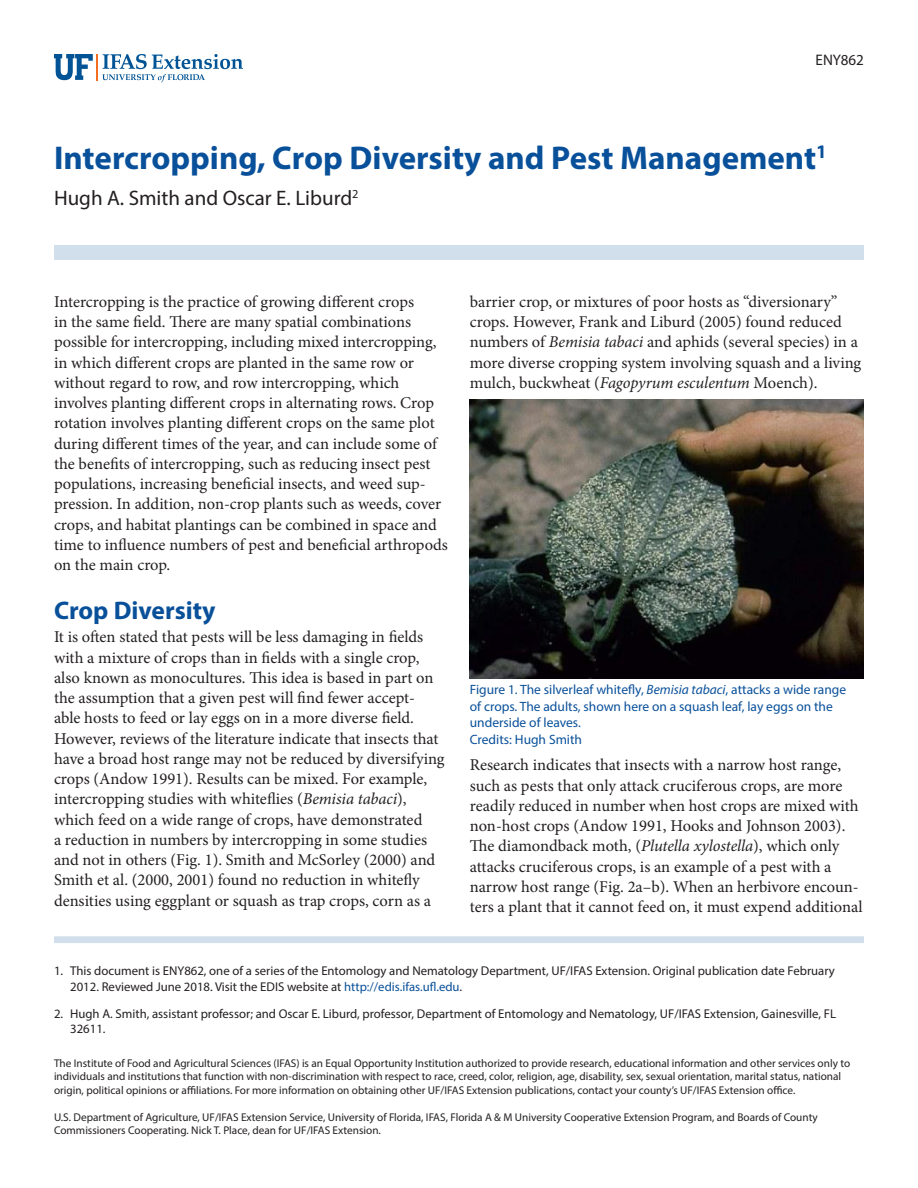
<style>
.page{position:relative;width:918px;height:1188px;background:#fff}
.page>*{position:absolute;margin:0;border:0;box-sizing:border-box;transform-origin:0 0}
.TitleRegular{font:700 33px "Myriad Pro";color:#09509a}
.SectionHeading0{font:700 25.5px "Myriad Pro";color:#09509a}
.Author{font:21px "Myriad Pro";color:#231f20}
.Paragraph{font:16.5px/20.2px "Minion Pro";letter-spacing:-.005em;color:#231f20}
.PubNumber{font:15.3px "Myriad Pro";color:#231f20}
.FigureCaption{font:13.5px/16.5px "Myriad Pro";color:#09509a}
.t1{font:12.75px/15.3px "Myriad Pro";color:#231f20}
.Disclaimer{font:11.25px/13.5px "Myriad Pro";color:#231f20}
.s1{font-style:italic}
.s2{color:#09509a}
</style>
<div class="page">
<svg style="left:54px;top:54px;width:189px;height:28px"></svg>
<div style="left:54px;top:245px;width:810px;height:15px;background:#d0dfeb"></div>
<div style="left:54px;top:936px;width:810px;height:7px;background:#d0dfeb"></div>
<img style="left:470px;top:400px;width:394px;height:279px">
<p class="PubNumber" style="left:816px;top:51px;width:50px">ENY862</p>
<p class="TitleRegular" style="left:54px;top:136px;width:774px">Intercropping, Crop Diversity and Pest Management<sup>1</sup></p>
<p class="Author" style="left:54px;top:185px;width:306px">Hugh A. Smith and Oscar E. Liburd<sup>2</sup></p>
<p class="Paragraph" style="left:54px;top:292px;width:396px">Intercropping is the practice of growing different crops<br>in the same field. There are many spatial combinations possible for intercropping, including mixed intercropping, in which different crops are planted in the same row or without regard to row, and row intercropping, which involves planting different crops in alternating rows. Crop rotation involves planting different crops on the same plot during different times of the year, and can include some of the benefits of intercropping, such as reducing insect pest populations, increasing beneficial insects, and weed sup&shy;pression. In addition, non-crop plants such as weeds, cover crops, and habitat plantings can be combined in space and time to influence numbers of pest and beneficial arthropods on the main crop.</p>
<p class="SectionHeading0" style="left:54px;top:594px;width:163px">Crop Diversity</p>
<p class="Paragraph" style="left:54px;top:627px;width:392px">It is often stated that pests will be less damaging in fields with a mixture of crops than in fields with a single crop, also known as monocultures. This idea is based in part on the assumption that a given pest will find fewer accept&shy;able hosts to feed or lay eggs on in a more diverse field.<br>However, reviews of the literature indicate that insects that have a broad host range may not be reduced by diversifying crops (Andow 1991). Results can be mixed. For example, intercropping studies with whiteflies (<span class="s1">Bemisia tabaci</span>), which feed on a wide range of crops, have demonstrated<br>a reduction in numbers by intercropping in some studies and not in others (Fig. 1). Smith and McSorley (2000) and Smith et al. (2000, 2001) found no reduction in whitefly densities using eggplant or squash as trap crops, corn as a</p>
<p class="Paragraph" style="left:470px;top:292px;width:393px">barrier crop, or mixtures of poor hosts as “diversionary” crops. However, Frank and Liburd (2005) found reduced numbers of <span class="s1">Bemisia tabaci</span> and aphids (several species) in a more diverse cropping system involving squash and a living mulch, buckwheat (<span class="s1">Fagopyrum esculentum</span> Moench).</p>
<p class="FigureCaption" style="left:470px;top:681px;width:378px">Figure 1. The silverleaf whitefly, <span class="s1">Bemisia tabaci</span>, attacks a wide range of crops. The adults, shown here on a squash leaf, lay eggs on the underside of leaves.</p>
<p class="FigureCaption" style="left:470px;top:731px;width:114px">Credits: Hugh Smith</p>
<p class="Paragraph" style="left:470px;top:755px;width:394px">Research indicates that insects with a narrow host range, such as pests that only attack cruciferous crops, are more readily reduced in number when host crops are mixed with non-host crops (Andow 1991, Hooks and Johnson 2003).<br>The diamondback moth, (<span class="s1">Plutella xylostella</span>), which only attacks cruciferous crops, is an example of a pest with a narrow host range (Fig. 2a–b). When an herbivore encoun&shy;ters a plant that it cannot feed on, it must expend additional</p>
<p class="t1" style="left:70px;top:963px;width:766px;text-indent:-16px">1. This document is ENY862, one of a series of the Entomology and Nematology Department, UF/IFAS Extension. Original publication date February<br>2012. Reviewed June 2018. Visit the EDIS website at <span class="s2">http://edis.ifas.ufl.edu</span>.</p>
<p class="t1" style="left:70px;top:1006px;width:767px;text-indent:-16px">2. Hugh A. Smith, assistant professor; and Oscar E. Liburd, professor, Department of Entomology and Nematology, UF/IFAS Extension, Gainesville, FL<br>32611.</p>
<p class="Disclaimer" style="left:54px;top:1056px;width:798px">The Institute of Food and Agricultural Sciences (IFAS) is an Equal Opportunity Institution authorized to provide research, educational information and other services only to individuals and institutions that function with non-discrimination with respect to race, creed, color, religion, age, disability, sex, sexual orientation, marital status, national origin, political opinions or affiliations. For more information on obtaining other UF/IFAS Extension publications, contact your county’s UF/IFAS Extension office.</p>
<p class="Disclaimer" style="left:54px;top:1110px;width:765px">U.S. Department of Agriculture, UF/IFAS Extension Service, University of Florida, IFAS, Florida A &amp; M University Cooperative Extension Program, and Boards of County<br>Commissioners Cooperating. Nick T. Place, dean for UF/IFAS Extension.</p>
</div>
